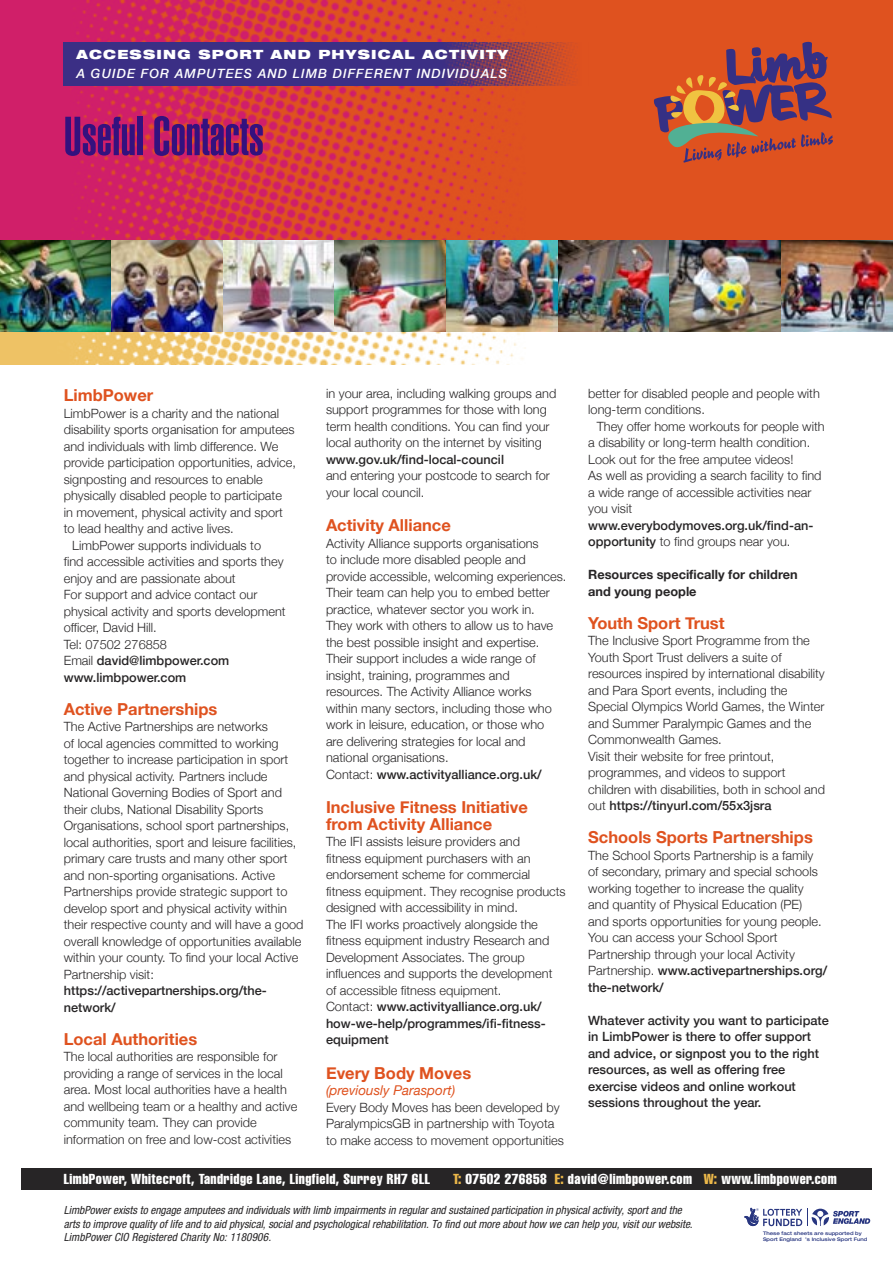
<style>
.page{position:relative;width:893px;height:1263px;background:#fff}
.page>*{position:absolute;margin:0;border:0;box-sizing:border-box;transform-origin:0 0}
.t1{font:900 extra-condensed 54px "Helvetica";color:#34117e}
.t2{font:700 16.5px/16.5px "Helvetica Neue";color:#df521f}
.t3{font:extra-condensed 14.25px "Helvetica";letter-spacing:.03em;color:#fff}
.t4{font:italic 13.5px "Helvetica Neue";color:#df521f}
.t5{font:300 12.75px/16.5px "Helvetica Neue";color:#272526}
.t6{font:500 12.75px/16.5px "Helvetica Neue";color:#272526}
.t7{font:italic 500 12.75px/19.5px "Helvetica Neue";letter-spacing:.085em;color:#fff}
.t8{font:700 12.75px/16.5px "Helvetica Neue";color:#272526}
.t9{font:italic condensed 11.25px/13.5px "Helvetica Neue";color:#272526}
.t10{font:4.8px "Helvetica Neue Medium 3";color:#283680}
.s1{font-family:"Helvetica Neue Black 9";font-weight:400;font-style:normal}
.s2{font-weight:300}
.s3{font-weight:500}
.s4{color:#ecb84a}
</style>
<div class="page">
<img style="left:0;top:331px;width:571px;height:33px">
<svg style="left:0;top:0;width:893px;height:241px;background:#d84039"></svg>
<img style="left:64px;top:43px;width:530px;height:42px">
<svg style="left:654px;top:42px;width:179px;height:121px;background:#ad5340"></svg>
<img style="left:0;top:241px;width:112px;height:90px">
<img style="left:112px;top:241px;width:111px;height:90px">
<img style="left:223px;top:241px;width:112px;height:90px">
<img style="left:335px;top:241px;width:111px;height:90px">
<img style="left:446px;top:241px;width:112px;height:90px">
<img style="left:558px;top:241px;width:112px;height:90px">
<img style="left:670px;top:241px;width:111px;height:90px">
<img style="left:781px;top:241px;width:112px;height:90px">
<div style="left:21px;top:1168px;width:851px;height:21px;background:#272526"></div>
<svg style="left:744px;top:1208px;width:126px;height:18px"></svg>
<p class="t7" style="left:77px;top:44px;width:433px"><span class="s1">ACCESSING SPORT AND PHYSICAL ACTIVITY<br></span>A GUIDE FOR AMPUTEES AND LIMB DIFFERENT INDIVIDUALS</p>
<p class="t1" style="left:64px;top:117px;width:202px">Useful Contacts</p>
<p class="t2" style="left:64px;top:387px;width:91px">LimbPower</p>
<p class="t5" style="left:64px;top:405px;width:234px">LimbPower is a charity and the national disability sports organisation for amputees and individuals with limb difference. We provide participation opportunities, advice, signposting and resources to enable physically disabled people to participate<br>in movement, physical activity and sport to lead healthy and active lives.</p>
<p class="t5" style="left:64px;top:537px;width:223px;text-indent:9px">LimbPower supports individuals to<br>find accessible activities and sports they enjoy and are passionate about<br>For support and advice contact our physical activity and sports development officer, David Hill.</p>
<p class="t5" style="left:64px;top:636px;width:105px">Tel: 07502 276858</p>
<p class="t6" style="left:64px;top:652px;width:167px"><span class="s2">Email</span> david@limbpower.com</p>
<p class="t6" style="left:64px;top:669px;width:124px">www.limbpower.com</p>
<p class="t2" style="left:64px;top:700px;width:155px">Active Partnerships</p>
<p class="t5" style="left:64px;top:718px;width:241px">The Active Partnerships are networks<br>of local agencies committed to working together to increase participation in sport and physical activity. Partners include National Governing Bodies of Sport and their clubs, National Disability Sports Organisations, school sport partnerships, local authorities, sport and leisure facilities, primary care trusts and many other sport and non-sporting organisations. Active Partnerships provide strategic support to develop sport and physical activity within their respective county and will have a good overall knowledge of opportunities available within your county. To find your local Active Partnership visit: <span class="s3">https://activepartnerships.org/the&shy;network/</span></p>
<p class="t2" style="left:64px;top:1030px;width:135px">Local Authorities</p>
<p class="t5" style="left:64px;top:1048px;width:235px">The local authorities are responsible for providing a range of services in the local area. Most local authorities have a health and wellbeing team or a healthy and active community team. They can provide information on free and low-cost activities</p>
<p class="t5" style="left:326px;top:384px;width:232px">in your area, including walking groups and support programmes for those with long term health conditions. You can find your local authority on the internet by visiting <span class="s3">www.gov.uk/find-local-council<br></span>and entering your postcode to search for your local council.</p>
<p class="t2" style="left:326px;top:516px;width:126px">Activity Alliance</p>
<p class="t5" style="left:326px;top:534px;width:242px">Activity Alliance supports organisations<br>to include more disabled people and provide accessible, welcoming experiences.<br>Their team can help you to embed better practice, whatever sector you work in.<br>They work with others to allow us to have the best possible insight and expertise.</p>
<p class="t5" style="left:326px;top:650px;width:227px">Their support includes a wide range of insight, training, programmes and resources. The Activity Alliance works within many sectors, including those who work in leisure, education, or those who are delivering strategies for local and national organisations.</p>
<p class="t6" style="left:326px;top:765px;width:217px"><span class="s2">Contact:</span> www.activityalliance.org.uk/</p>
<p class="t2" style="left:326px;top:798px;width:203px">Inclusive Fitness Initiative from Activity Alliance</p>
<p class="t5" style="left:326px;top:833px;width:241px">The IFI assists leisure providers and<br>fitness equipment purchasers with an endorsement scheme for commercial fitness equipment. They recognise products designed with accessibility in mind.</p>
<p class="t5" style="left:326px;top:915px;width:228px">The IFI works proactively alongside the fitness equipment industry Research and Development Associates. The group influences and supports the development of accessible fitness equipment.</p>
<p class="t6" style="left:326px;top:998px;width:221px"><span class="s2">Contact:</span> www.activityalliance.org.uk/ how-we-help/programmes/ifi-fitness&shy;equipment</p>
<p class="t2" style="left:326px;top:1064px;width:147px">Every Body Moves</p>
<p class="t4" style="left:326px;top:1082px;width:131px">(previously Parasport)</p>
<p class="t5" style="left:326px;top:1098px;width:240px">Every Body Moves has been developed by<br>ParalympicsGB in partnership with Toyota to make access to movement opportunities</p>
<p class="t5" style="left:588px;top:384px;width:233px">better for disabled people and people with long-term conditions.</p>
<p class="t5" style="left:588px;top:417px;width:238px;text-indent:9px">They offer home workouts for people with a disability or long-term health condition.<br>Look out for the free amputee videos!</p>
<p class="t5" style="left:588px;top:467px;width:235px">As well as providing a search facility to find a wide range of accessible activities near you visit <span class="s3">www.everybodymoves.org.uk/find-an&shy;opportunity</span> to find groups near you.</p>
<p class="t8" style="left:588px;top:566px;width:211px">Resources specifically for children and young people</p>
<p class="t2" style="left:588px;top:614px;width:138px">Youth Sport Trust</p>
<p class="t5" style="left:588px;top:632px;width:238px">The Inclusive Sport Programme from the Youth Sport Trust delivers a suite of resources inspired by international disability and Para Sport events, including the Special Olympics World Games, the Winter and Summer Paralympic Games and the Commonwealth Games.</p>
<p class="t5" style="left:588px;top:747px;width:238px">Visit their website for free printout, programmes, and videos to support children with disabilities, both in school and out <span class="s3">https://tinyurl.com/55x3jsra</span></p>
<p class="t2" style="left:588px;top:828px;width:226px">Schools Sports Partnerships</p>
<p class="t5" style="left:588px;top:846px;width:241px">The School Sports Partnership is a family<br>of secondary, primary and special schools working together to increase the quality and quantity of Physical Education (PE)<br>and sports opportunities for young people.<br>You can access your School Sport Partnership through your local Activity Partnership. <span class="s3">www.activepartnerships.org/ the-network/</span></p>
<p class="t6" style="left:588px;top:1011px;width:242px">Whatever activity you want to participate in LimbPower is there to offer support and advice, or signpost you to the right resources, as well as offering free exercise videos and online workout sessions throughout the year.</p>
<p class="t3" style="left:64px;top:1174px;width:368px">LimbPower, Whitecroft, Tandridge Lane, Lingfield, Surrey RH7 6LL</p>
<p class="t3" style="left:453px;top:1174px;width:385px"><span class="s4">T:</span> 07502 276858 <span class="s4">E:</span> david@limbpower.com <span class="s4">W:</span> www.limbpower.com</p>
<p class="t9" style="left:64px;top:1204px;width:630px">LimbPower exists to engage amputees and individuals with limb impairments in regular and sustained participation in physical activity, sport and the arts to improve quality of life and to aid physical, social and psychological rehabilitation. To find out more about how we can help you, visit our website.</p>
<p class="t9" style="left:64px;top:1231px;width:209px">LimbPower CIO Registered Charity No: 1180906.</p>
<p class="t10" style="left:763px;top:1231px;width:100px">These fact sheets are supported by</p>
<p class="t10" style="left:763px;top:1238px;width:106px">Sport England ’s Inclusive Sport Fund</p>
</div>
